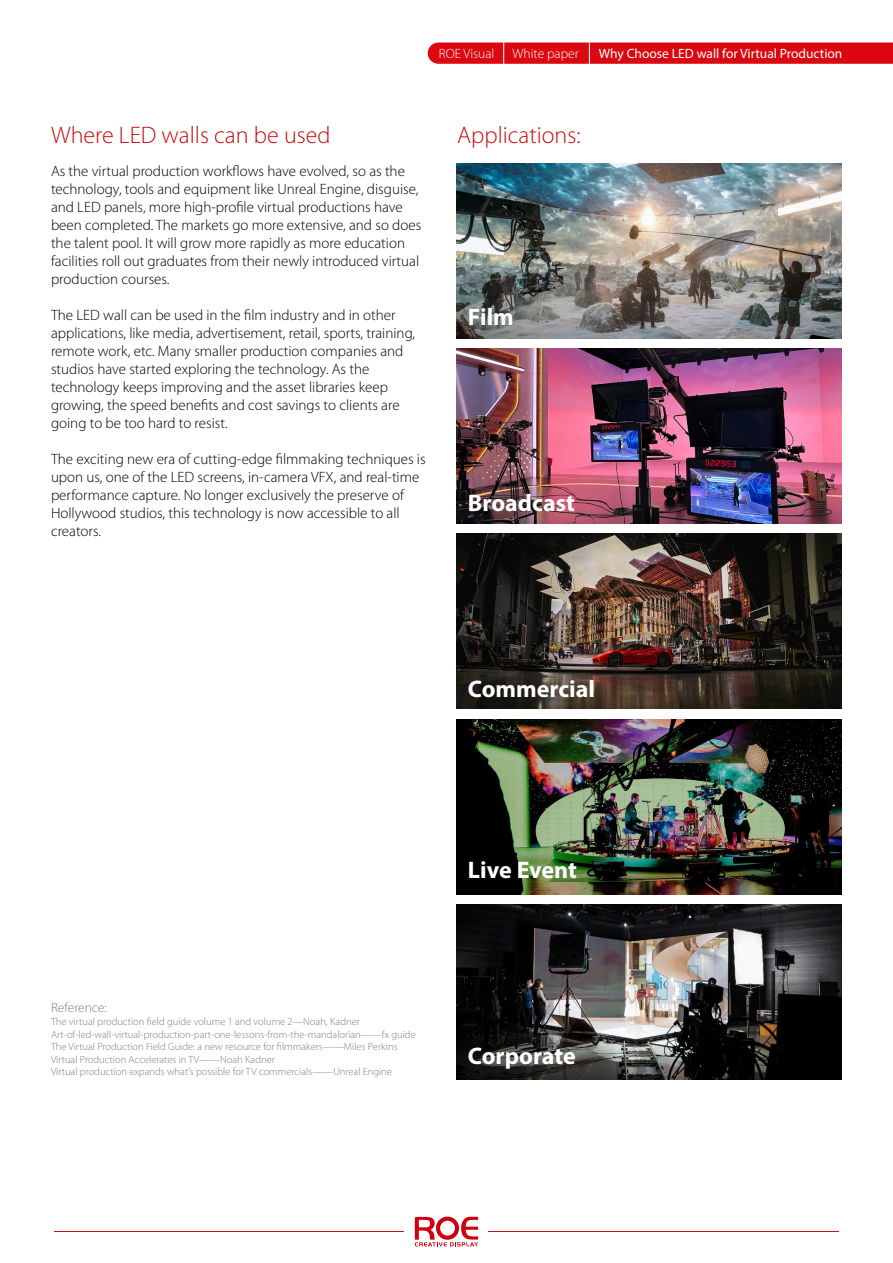
<style>
.page{position:relative;width:893px;height:1263px;background:#fff}
.page>*{position:absolute;margin:0;border:0;box-sizing:border-box;transform-origin:0 0}
.正文{font:700 24px "Myriad Pro";color:#fff}
.正文-2{font:300 24px "Myriad Pro";color:#c90d0f}
.正文-3{font:300 15px/18px "Myriad Pro";color:#000}
.正文-4{font:13.5px "Myriad Pro";color:#fff}
.正文-5{font:300 13.5px "Myriad Pro";color:#fff}
.正文-6{font:300 13.5px "Myriad Pro";color:#808080}
.正文-7{font:300 10.5px "Myriad Pro";color:#808080}
</style>
<div class="page">
<hr style="left:54px;top:1231px;width:785px;height:1px;background:#c90d0f">
<div style="left:405px;top:1212px;width:83px;height:39px;background:#fff"></div>
<svg style="left:415px;top:1216px;width:63px;height:30px"></svg>
<div style="left:428px;top:43px;width:465px;height:21px;background:#db0812"></div>
<img style="left:457px;top:163px;width:384px;height:175px">
<img style="left:457px;top:348px;width:385px;height:175px">
<img style="left:457px;top:534px;width:385px;height:175px">
<img style="left:457px;top:719px;width:384px;height:175px">
<img style="left:457px;top:905px;width:384px;height:175px">
<p class="正文-5" style="left:439px;top:46px;width:57px">ROE Visual</p>
<p class="正文-5" style="left:512px;top:46px;width:68px">White paper</p>
<p class="正文-4" style="left:599px;top:45px;width:245px">Why Choose LED wall for Virtual Production</p>
<p class="正文-2" style="left:51px;top:122px;width:281px">Where LED walls can be used</p>
<p class="正文-3" style="left:51px;top:162px;width:372px">As the virtual production workflows have evolved, so as the technology, tools and equipment like Unreal Engine, disguise, and LED panels, more high-profile virtual productions have been completed. The markets go more extensive, and so does the talent pool. It will grow more rapidly as more education facilities roll out graduates from their newly introduced virtual production courses.</p>
<p class="正文-3" style="left:51px;top:306px;width:366px">The LED wall can be used in the film industry and in other applications, like media, advertisement, retail, sports, training, remote work, etc. Many smaller production companies and studios have started exploring the technology. As the technology keeps improving and the asset libraries keep growing, the speed benefits and cost savings to clients are going to be too hard to resist.</p>
<p class="正文-3" style="left:51px;top:450px;width:376px">The exciting new era of cutting-edge filmmaking techniques is upon us, one of the LED screens, in-camera VFX, and real-time performance capture. No longer exclusively the preserve of Hollywood studios, this technology is now accessible to all creators.</p>
<p class="正文-2" style="left:457px;top:122px;width:125px">Applications:</p>
<p class="正文" style="left:468px;top:301px;width:47px">Film</p>
<p class="正文" style="left:468px;top:487px;width:109px">Broadcast</p>
<p class="正文" style="left:468px;top:673px;width:129px">Commercial</p>
<p class="正文-6" style="left:51px;top:1000px;width:57px">Reference:</p>
<p class="正文-7" style="left:51px;top:1016px;width:310px">The virtual production field guide volume 1 and volume 2—Noah, Kadner</p>
<p class="正文-7" style="left:51px;top:1028px;width:366px">Art-of-led-wall-virtual-production-part-one-lessons-from-the-mandalorian——fx guide</p>
<p class="正文-7" style="left:51px;top:1041px;width:348px">The Virtual Production Field Guide: a new resource for filmmakers——Miles Perkins</p>
<p class="正文-7" style="left:51px;top:1053px;width:225px">Virtual Production Accelerates in TV——Noah Kadner</p>
<p class="正文-7" style="left:51px;top:1066px;width:342px">Virtual production expands what’s possible for TV commercials——Unreal Engine</p>
<p class="正文" style="left:468px;top:854px;width:111px">Live Event</p>
<p class="正文" style="left:468px;top:1040px;width:109px">Corporate</p>
</div>
